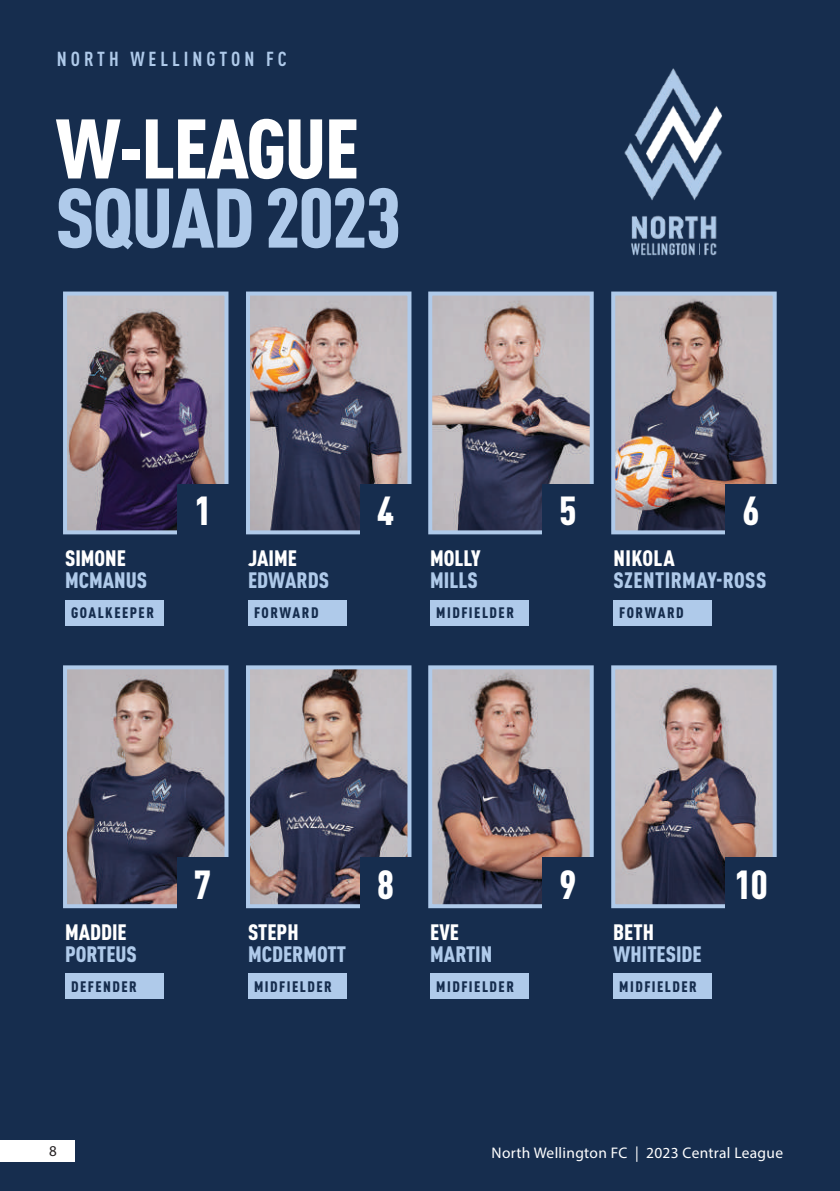
<style>
.page{position:relative;width:840px;height:1191px;background:#fff}
.page>*{position:absolute;margin:0;border:0;box-sizing:border-box;transform-origin:0 0}
.t1{font:900 condensed 83px "DIN Pro";letter-spacing:-.02em;color:#afcaea}
.t2{font:900 condensed 83px "DIN Pro";letter-spacing:-.02em;color:#fff}
.t3{font:900 condensed 40px "DIN Pro";color:#fff}
.t4{font:900 condensed 22px "DIN Pro";color:#afcaea}
.t5{font:900 condensed 22px "DIN Pro";color:#fff}
.t6{font:900 condensed 22px "DIN Pro";letter-spacing:.02em;color:#afcaea}
.t7{font:700 condensed 20px "DIN Pro";letter-spacing:.2em;color:#afcaea}
.t8{font:15.4px "Myriad Pro";letter-spacing:.02em;color:#fff}
.t9{font:900 condensed 15px "DIN Pro";letter-spacing:.1em;color:#162d4e}
.t10{font:15px "Myriad Pro";color:#231f20}
</style>
<div class="page">
<div style="left:0;top:0;width:839px;height:1191px;background:#162d4e"></div>
<div style="left:65px;top:599px;width:98px;height:26px;background:#afcaea"></div>
<div style="left:65px;top:973px;width:98px;height:26px;background:#afcaea"></div>
<div style="left:430px;top:599px;width:98px;height:26px;background:#afcaea"></div>
<div style="left:430px;top:973px;width:98px;height:26px;background:#afcaea"></div>
<div style="left:248px;top:599px;width:98px;height:26px;background:#afcaea"></div>
<div style="left:248px;top:973px;width:98px;height:26px;background:#afcaea"></div>
<div style="left:613px;top:599px;width:98px;height:26px;background:#afcaea"></div>
<div style="left:613px;top:973px;width:98px;height:26px;background:#afcaea"></div>
<img style="left:624px;top:68px;width:98px;height:188px">
<img style="left:68px;top:296px;width:155px;height:233px">
<div style="left:63px;top:291px;width:165px;height:243px;border:4px solid #afcaea"></div>
<img style="left:68px;top:670px;width:155px;height:233px">
<div style="left:63px;top:665px;width:165px;height:243px;border:4px solid #afcaea"></div>
<img style="left:433px;top:296px;width:155px;height:233px">
<div style="left:428px;top:291px;width:165px;height:243px;border:4px solid #afcaea"></div>
<img style="left:433px;top:670px;width:155px;height:233px">
<div style="left:428px;top:665px;width:165px;height:243px;border:4px solid #afcaea"></div>
<img style="left:251px;top:296px;width:155px;height:233px">
<div style="left:246px;top:291px;width:165px;height:243px;border:4px solid #afcaea"></div>
<img style="left:251px;top:670px;width:155px;height:233px">
<div style="left:246px;top:665px;width:165px;height:243px;border:4px solid #afcaea"></div>
<img style="left:616px;top:296px;width:155px;height:233px">
<div style="left:611px;top:291px;width:165px;height:243px;border:4px solid #afcaea"></div>
<img style="left:616px;top:670px;width:155px;height:233px">
<div style="left:611px;top:665px;width:165px;height:243px;border:4px solid #afcaea"></div>
<div style="left:0;top:1140px;width:74px;height:21px;background:#fff"></div>
<div style="left:177px;top:484px;width:51px;height:51px;background:#162d4e"></div>
<div style="left:177px;top:857px;width:51px;height:52px;background:#162d4e"></div>
<div style="left:542px;top:484px;width:51px;height:51px;background:#162d4e"></div>
<div style="left:542px;top:857px;width:51px;height:52px;background:#162d4e"></div>
<div style="left:360px;top:484px;width:51px;height:51px;background:#162d4e"></div>
<div style="left:360px;top:857px;width:51px;height:52px;background:#162d4e"></div>
<div style="left:724px;top:484px;width:52px;height:51px;background:#162d4e"></div>
<div style="left:724px;top:857px;width:52px;height:52px;background:#162d4e"></div>
<h3 class="t7" style="left:57px;top:44px;width:231px">NORTH WELLINGTON FC</h3>
<h1 class="t2" style="left:56px;top:84px;width:305px">W-LEAGUE</h1>
<h1 class="t1" style="left:56px;top:153px;width:346px">SQUAD 2023</h1>
<h3 class="t5" style="left:65px;top:541px;width:62px">SIMONE</h3>
<h3 class="t4" style="left:65px;top:563px;width:84px">MCMANUS</h3>
<p class="t9" style="left:71px;top:601px;width:84px">GOALKEEPER</p>
<h2 class="t3" style="left:194px;top:479px;width:18px">1</h2>
<h3 class="t5" style="left:248px;top:541px;width:50px">JAIME</h3>
<h3 class="t4" style="left:248px;top:563px;width:82px">EDWARDS</h3>
<p class="t9" style="left:254px;top:601px;width:66px">FORWARD</p>
<h2 class="t3" style="left:377px;top:479px;width:18px">4</h2>
<h3 class="t5" style="left:430px;top:541px;width:52px">MOLLY</h3>
<h3 class="t4" style="left:430px;top:563px;width:49px">MILLS</h3>
<p class="t9" style="left:436px;top:601px;width:79px">MIDFIELDER</p>
<h2 class="t3" style="left:559px;top:479px;width:18px">5</h2>
<h2 class="t3" style="left:742px;top:479px;width:18px">6</h2>
<h3 class="t5" style="left:613px;top:541px;width:63px">NIKOLA</h3>
<h3 class="t6" style="left:613px;top:563px;width:154px">SZENTIRMAY-ROSS</h3>
<p class="t9" style="left:619px;top:601px;width:66px">FORWARD</p>
<h3 class="t5" style="left:65px;top:915px;width:63px">MADDIE</h3>
<h3 class="t4" style="left:65px;top:937px;width:73px">PORTEUS</h3>
<p class="t9" style="left:71px;top:975px;width:67px">DEFENDER</p>
<h2 class="t3" style="left:194px;top:853px;width:18px">7</h2>
<h3 class="t5" style="left:248px;top:915px;width:52px">STEPH</h3>
<h3 class="t4" style="left:248px;top:937px;width:99px">MCDERMOTT</h3>
<p class="t9" style="left:254px;top:975px;width:79px">MIDFIELDER</p>
<h2 class="t3" style="left:377px;top:853px;width:18px">8</h2>
<h3 class="t5" style="left:430px;top:915px;width:30px">EVE</h3>
<h3 class="t4" style="left:430px;top:937px;width:64px">MARTIN</h3>
<p class="t9" style="left:436px;top:975px;width:79px">MIDFIELDER</p>
<h2 class="t3" style="left:559px;top:853px;width:18px">9</h2>
<h3 class="t5" style="left:613px;top:915px;width:42px">BETH</h3>
<h3 class="t4" style="left:613px;top:937px;width:90px">WHITESIDE</h3>
<p class="t9" style="left:619px;top:975px;width:79px">MIDFIELDER</p>
<h2 class="t3" style="left:733px;top:853px;width:35px">10</h2>
<p class="t10" style="left:49px;top:1141px;width:9px">8</p>
<p class="t8" style="left:491px;top:1143px;width:293px">North Wellington FC | 2023 Central League</p>
</div>
